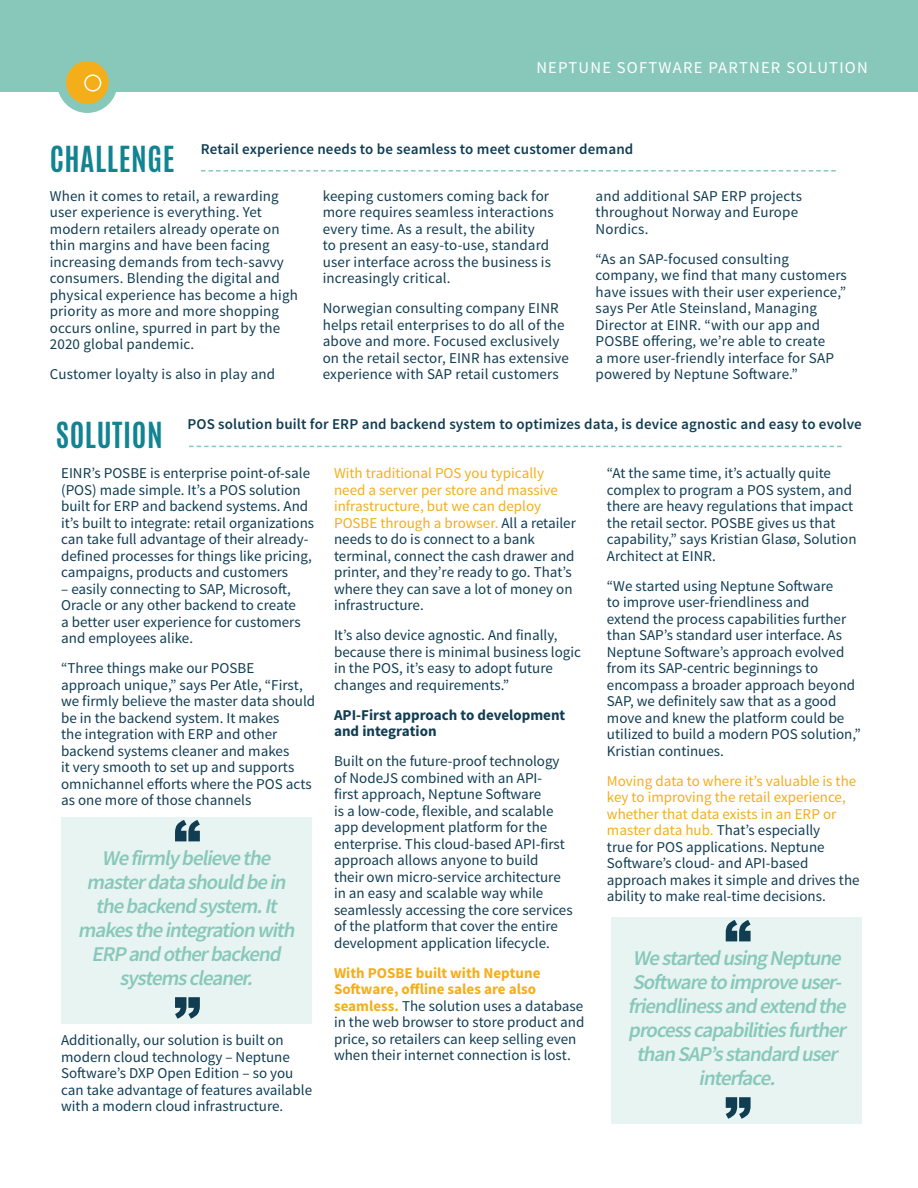
<style>
.page{position:relative;width:918px;height:1188px;background:#fff}
.page>*{position:absolute;margin:0;border:0;box-sizing:border-box;transform-origin:0 0}
.t1{font:700 30px "Antonio";letter-spacing:.02em;color:#118391}
.heading{font:italic 600 21px/24px "Source Sans Pro";color:#88c8bb;text-align:center}
.t2{font:16.5px "Source Sans Pro";letter-spacing:.075em;color:#fff}
.heading-2{font:15px/16.5px "Source Sans Pro";color:#113d53}
.heading-3{font:600 15px "Source Sans Pro";letter-spacing:.01em;color:#113d53}
.heading-4{font:700 15px/16.5px "Source Sans Pro";color:#113d53}
.s1{color:#f4ae1a}
.s2{font-weight:700;color:#f4ae1a}
</style>
<div class="page">
<div style="left:57px;top:52px;width:61px;height:61px;background:#88c8bb;border-radius:50%"></div>
<div style="left:0;top:0;width:918px;height:92px;background:#88c8bb"></div>
<svg style="left:66px;top:61px;width:43px;height:43px"></svg>
<div style="left:86px;top:76px;width:14px;height:14px;background:#f4ae1a;border-radius:50%"></div>
<svg style="left:201px;top:170px;width:635px;height:2px"></svg>
<svg style="left:189px;top:446px;width:653px;height:1px"></svg>
<div style="left:612px;top:917px;width:250px;height:207px;background:#e7f4f1"></div>
<svg style="left:726px;top:920px;width:25px;height:21px"></svg>
<svg style="left:726px;top:1097px;width:25px;height:22px"></svg>
<div style="left:61px;top:817px;width:250px;height:207px;background:#e7f4f1"></div>
<svg style="left:175px;top:820px;width:25px;height:21px"></svg>
<svg style="left:175px;top:997px;width:25px;height:22px"></svg>
<p class="t1" style="left:50px;top:137px;width:126px">CHALLENGE</p>
<p class="t2" style="left:536px;top:58px;width:333px">NEPTUNE SOFTWARE PARTNER SOLUTION</p>
<p class="heading-3" style="left:201px;top:139px;width:434px">Retail experience needs to be seamless to meet customer demand</p>
<p class="heading-2" style="left:50px;top:188px;width:250px">When it comes to retail, a rewarding user experience is everything. Yet modern retailers already operate on thin margins and have been facing increasing demands from tech-savvy consumers. Blending the digital and physical experience has become a high priority as more and more shopping occurs online, spurred in part by the 2020 global pandemic.</p>
<p class="heading-2" style="left:50px;top:366px;width:227px">Customer loyalty is also in play and</p>
<p class="heading-2" style="left:323px;top:188px;width:233px">keeping customers coming back for more requires seamless interactions every time. As a result, the ability<br>to present an easy-to-use, standard user interface across the business is increasingly critical.</p>
<p class="heading-2" style="left:323px;top:300px;width:248px">Norwegian consulting company EINR helps retail enterprises to do all of the above and more. Focused exclusively on the retail sector, EINR has extensive experience with SAP retail customers</p>
<p class="heading-2" style="left:596px;top:188px;width:208px">and additional SAP ERP projects throughout Norway and Europe<br>Nordics.</p>
<p class="heading-2" style="left:596px;top:251px;width:253px">“As an SAP-focused consulting company, we find that many customers have issues with their user experience,” says Per Atle Steinsland, Managing Director at EINR. “with our app and POSBE offering, we’re able to create<br>a more user-friendly interface for SAP powered by Neptune Software.”</p>
<p class="t1" style="left:56px;top:412px;width:108px">SOLUTION</p>
<p class="heading-3" style="left:187px;top:415px;width:676px">POS solution built for ERP and backend system to optimizes data, is device agnostic and easy to evolve</p>
<p class="heading-2" style="left:61px;top:465px;width:255px">EINR’s POSBE is enterprise point-of-sale (POS) made simple. It’s a POS solution built for ERP and backend systems. And it’s built to integrate: retail organizations can take full advantage of their already&shy;defined processes for things like pricing, campaigns, products and customers</p>
<p class="heading-2" style="left:61px;top:581px;width:241px">– easily connecting to SAP, Microsoft, Oracle or any other backend to create a better user experience for customers and employees alike.</p>
<p class="heading-2" style="left:61px;top:660px;width:256px">“Three things make our POSBE approach unique,” says Per Atle, “First, we firmly believe the master data should be in the backend system. It makes<br>the integration with ERP and other backend systems cleaner and makes<br>it very smooth to set up and supports omnichannel efforts where the POS acts as one more of those channels</p>
<p class="heading" style="left:78px;top:846px;width:223px">Wefirmlybelievethe masterdatashouldbein thebackendsystem.It makestheintegrationwith<br>ERP andotherbackend systemscleaner.</p>
<p class="heading-2" style="left:61px;top:1032px;width:253px">Additionally, our solution is built on modern cloud technology – Neptune Software’s DXP Open Edition – so you can take advantage of features available with a modern cloud infrastructure.</p>
<p class="heading-2" style="left:334px;top:465px;width:243px"><span class="s1">With traditional POS you typically need a server per store and massive infrastructure, but we can deploy POSBE through a browser.</span> All a retailer needs to do is connect to a bank terminal, connect the cash drawer and printer, and they’re ready to go. That’s where they can save a lot of money on infrastructure.</p>
<p class="heading-2" style="left:334px;top:627px;width:248px">It’s also device agnostic. And finally, because there is minimal business logic in the POS, it’s easy to adopt future changes and requirements.”</p>
<p class="heading-4" style="left:334px;top:707px;width:233px">API-First approach to development and integration</p>
<p class="heading-2" style="left:334px;top:753px;width:240px">Built on the future-proof technology of NodeJS combined with an API-<br>first approach, Neptune Software<br>is a low-code, flexible, and scalable app development platform for the enterprise. This cloud-based API-first approach allows anyone to build<br>their own micro-service architecture in an easy and scalable way while seamlessly accessing the core services of the platform that cover the entire development application lifecycle.</p>
<p class="heading-2" style="left:334px;top:965px;width:252px"><span class="s2">With POSBE built with Neptune Software, offline sales are also seamless.</span> The solution uses a database in the web browser to store product and price, so retailers can keep selling even when their internet connection is lost.</p>
<p class="heading-2" style="left:607px;top:465px;width:251px">“At the same time, it’s actually quite complex to program a POS system, and there are heavy regulations that impact the retail sector. POSBE gives us that capability,” says Kristian Glasø, Solution Architect at EINR.</p>
<p class="heading-2" style="left:607px;top:578px;width:256px">“We started using Neptune Software<br>to improve user-friendliness and<br>extend the process capabilities further than SAP’s standard user interface. As Neptune Software’s approach evolved from its SAP-centric beginnings to encompass a broader approach beyond SAP, we definitely saw that as a good move and knew the platform could be utilized to build a modern POS solution,” Kristian continues.</p>
<p class="heading-2" style="left:607px;top:773px;width:254px"><span class="s1">Moving data to where it’s valuable is the key to improving the retail experience, whether that data exists in an ERP or master data hub.</span> That’s especially<br>true for POS applications. Neptune Software’s cloud- and API-based approach makes it simple and drives the ability to make real-time decisions.</p>
<p class="heading" style="left:628px;top:946px;width:225px">WestartedusingNeptune<br>Softwaretoimproveuser&shy;friendlinessandextendthe processcapabilitiesfurther thanSAP’sstandarduser interface.</p>
</div>
